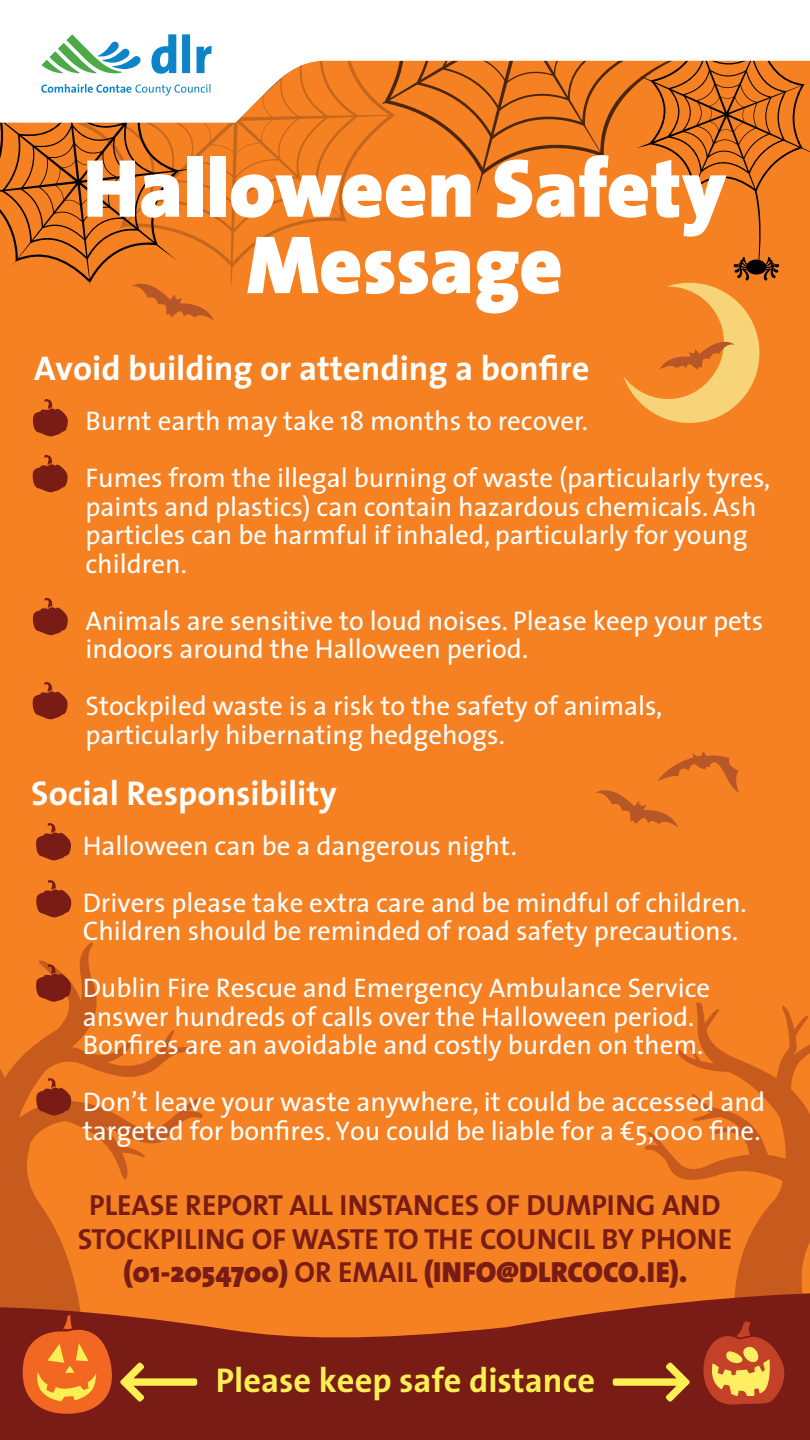
<style>
.page{position:relative;width:810px;height:1440px;background:#f58123}
.page>*{position:absolute;margin:0;border:0;box-sizing:border-box;transform-origin:0 0}
.t1{font:900 83.18px/76.3px "The Sans";color:#fff;text-align:center}
.t2{font:700 34.5px "The Sans";color:#fff}
.t3{font:700 34.5px "The Sans";color:#fbef53}
.t4{font:700 29.25px/33.8px "The Sans";color:#791c15;text-align:center}
.t5{font:27px/28.5px "The Sans";color:#fff}
.s1{font-weight:900}
</style>
<div class="page">
<svg style="left:0;top:943px;width:93px;height:350px;fill:#c75b1d"></svg>
<svg style="left:0;top:964px;width:13px;height:179px"></svg>
<svg style="left:0;top:1293px;width:810px;height:147px;fill:#791c15"></svg>
<svg style="left:140px;top:288px;width:74px;height:32px"></svg>
<svg style="left:596px;top:751px;width:143px;height:76px"></svg>
<svg style="left:623px;top:122px;width:187px;height:301px"></svg>
<svg style="left:0;top:122px;width:155px;height:166px"></svg>
<svg style="left:445px;top:122px;width:279px;height:72px"></svg>
<svg style="left:70px;top:122px;width:375px;height:164px"></svg>
<svg style="left:0;top:0;width:810px;height:122px;fill:#fff"></svg>
<svg style="left:41px;top:34px;width:100px;height:39px;background:#b3d9c7"></svg>
<svg style="left:151px;top:34px;width:61px;height:40px;background:#89c3e3"></svg>
<svg style="left:41px;top:84px;width:169px;height:12px;background:#c7e2f2"></svg>
<svg style="left:32px;top:399px;width:36px;height:38px"></svg>
<svg style="left:32px;top:597px;width:36px;height:39px"></svg>
<svg style="left:32px;top:682px;width:36px;height:38px"></svg>
<svg style="left:36px;top:823px;width:35px;height:38px"></svg>
<svg style="left:36px;top:880px;width:36px;height:38px"></svg>
<svg style="left:20px;top:959px;width:183px;height:223px"></svg>
<svg style="left:32px;top:455px;width:36px;height:38px"></svg>
<svg style="left:613px;top:1002px;width:197px;height:403px"></svg>
<svg style="left:23px;top:1315px;width:174px;height:105px;background:#ab481e"></svg>
<h1 class="t1" style="left:83px;top:149px;width:644px">Halloween Safety<br>Message</h1>
<p class="t2" style="left:34px;top:340px;width:557px">Avoid building or attending a bonfire</p>
<p class="t5" style="left:86px;top:392px;width:686px;line-height:57px">Burnt earth may take 18 months to recover.<br>Fumes from the illegal burning of waste (particularly tyres,</p>
<p class="t5" style="left:86px;top:492px;width:673px">paints and plastics) can contain hazardous chemicals. Ash particles can be harmful if inhaled, particularly for young children.</p>
<p class="t5" style="left:86px;top:606px;width:679px">Animals are sensitive to loud noises. Please keep your pets indoors around the Halloween period.</p>
<p class="t5" style="left:86px;top:691px;width:578px">Stockpiled waste is a risk to the safety of animals, particularly hibernating hedgehogs.</p>
<p class="t2" style="left:31px;top:764px;width:307px">Social Responsibility</p>
<p class="t5" style="left:83px;top:816px;width:666px;line-height:57px">Halloween can be a dangerous night.<br>Drivers please take extra care and be mindful of children.</p>
<p class="t5" style="left:83px;top:902px;width:657px;line-height:57px">Children should be reminded of road safety precautions.<br>Dublin Fire Rescue and Emergency Ambulance Service</p>
<p class="t5" style="left:83px;top:1002px;width:622px">answer hundreds of calls over the Halloween period.<br>Bonfires are an avoidable and costly burden on them.</p>
<p class="t5" style="left:83px;top:1087px;width:684px">Don’t leave your waste anywhere, it could be accessed and targeted for bonfires. You could be liable for a €5,000 fine.</p>
<p class="t4" style="left:78px;top:1187px;width:656px">PLEASE REPORT ALL INSTANCES OF DUMPING AND<br>STOCKPILING OF WASTE TO THE COUNCIL BY PHONE <span class="s1">(01-2054700)</span> OR EMAIL <span class="s1">(INFO@DLRCOCO.IE).</span></p>
<p class="t3" style="left:216px;top:1351px;width:381px">Please keep safe distance</p>
</div>
